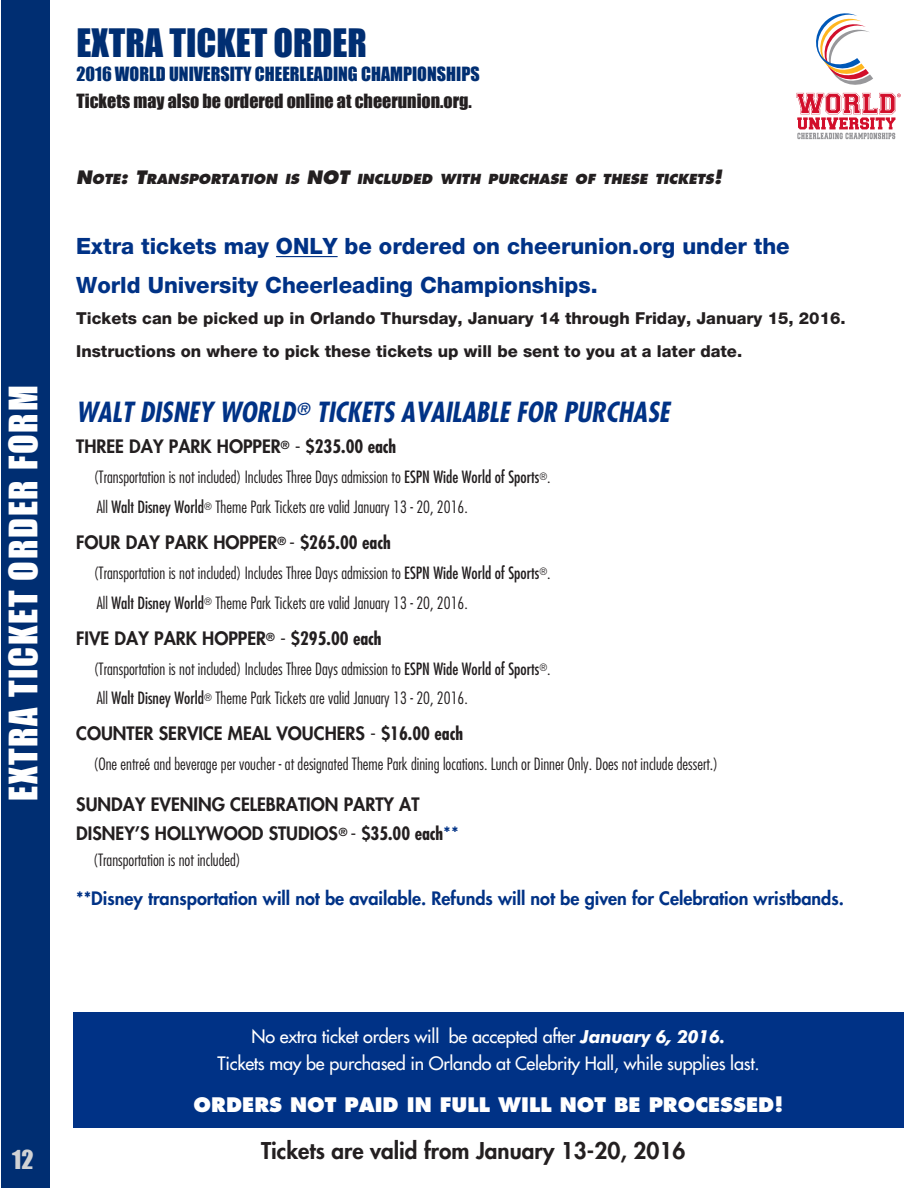
<style>
.page{position:relative;width:918px;height:1188px;background:#fff}
.page>*{position:absolute;margin:0;border:0;box-sizing:border-box;transform-origin:0 0}
.t1{font:36px "Impact";letter-spacing:.05em;color:#fff}
.t2{font:36px "Impact";color:#002e72}
.t3{font:italic 700 condensed 27px "Futura";color:#003286}
.t4{font:24px "Impact";color:#d1d2d4}
.t5{font:800 22.5px/38.5px "Helvetica Neue";color:#003286}
.t6{font:800 22.5px "Futura";color:#231f20}
.t7{font:800 19.5px "Futura";color:#fff}
.t8{font:800 18px/29.5px "Futura";color:#231f20}
.t9{font:18px/27px "Futura";letter-spacing:-.015em;color:#fff;text-align:center}
.t10{font:800 18px "Futura";color:#003286}
.t11{font:18px "Impact";color:#231f20}
.t12{font:18px "Impact";color:#002e72}
.t13{font:300 condensed 16.5px/29.8px "Futura";color:#231f20}
.t14{font:800 16.5px/33.2px "Helvetica Neue";color:#231f20}
.t15{font:italic 800 13.5px "Futura";color:#231f20}
.s1{font-size:18px}
.s2{font-weight:400}
.s3{font-weight:700;font-stretch:condensed}
.s4{font-weight:400;color:#003286}
.s5{font-family:"Futura BT";font-weight:700;font-style:italic}
</style>
<div class="page">
<div style="left:2px;top:0;width:48px;height:1188px;background:#002e72"></div>
<hr style="left:276px;top:256px;width:62px;height:1px;background:#003286">
<div style="left:73px;top:1012px;width:831px;height:116px;background:#003286"></div>
<svg style="left:797px;top:13px;width:104px;height:126px"></svg>
<h1 class="t1" style="left:1px;top:801px;width:417px;rotate:-90deg">EXTRA TICKET ORDER FORM</h1>
<h1 class="t2" style="left:76px;top:21px;width:292px">EXTRA TICKET ORDER</h1>
<p class="t12" style="left:76px;top:63px;width:405px">2016 WORLD UNIVERSITY CHEERLEADING CHAMPIONSHIPS</p>
<p class="t11" style="left:76px;top:90px;width:397px">Tickets may also be ordered online at cheerunion.org.</p>
<p class="t15" style="left:76px;top:171px;width:647px"><span class="s1">N</span>OTE<span class="s1">: T</span>RANSPORTATION IS <span class="s1">NOT</span> INCLUDED WITH PURCHASE OF THESE TICKETS<span class="s1">!</span></p>
<h3 class="t5" style="left:76px;top:227px;width:715px">Extra tickets may ONLY be ordered on cheerunion.org under the<br>World University Cheerleading Championships.</h3>
<p class="t14" style="left:76px;top:302px;width:771px">Tickets can be picked up in Orlando Thursday, January 14 through Friday, January 15, 2016.<br>Instructions on where to pick these tickets up will be sent to you at a later date.</p>
<h2 class="t3" style="left:76px;top:395px;width:595px">WALT DISNEY WORLD<sup>®</sup> TICKETS AVAILABLE FOR PURCHASE</h2>
<p class="t8" style="left:76px;top:432px;width:322px">THREE DAY PARK HOPPER<sup>®</sup> <span class="s2">-</span> <span class="s3">$235.00 each</span></p>
<p class="t13" style="left:94px;top:462px;width:459px">(Transportation is not included) Includes Three Days admission to <span class="s2">ESPN Wide World of Sports</span><sup>®</sup>.<br>All <span class="s2">Walt Disney World</span><sup>®</sup> Theme Park Tickets are valid January 13 - 20, 2016.</p>
<p class="t8" style="left:76px;top:527px;width:316px">FOUR DAY PARK HOPPER<sup>®</sup> <span class="s2">-</span> <span class="s3">$265.00 each</span></p>
<p class="t13" style="left:94px;top:558px;width:459px">(Transportation is not included) Includes Three Days admission to <span class="s2">ESPN Wide World of Sports</span><sup>®</sup>.<br>All <span class="s2">Walt Disney World</span><sup>®</sup> Theme Park Tickets are valid January 13 - 20, 2016.</p>
<p class="t8" style="left:76px;top:623px;width:307px">FIVE DAY PARK HOPPER<sup>®</sup> <span class="s2">-</span> <span class="s3">$295.00 each</span></p>
<p class="t13" style="left:94px;top:653px;width:459px">(Transportation is not included) Includes Three Days admission to <span class="s2">ESPN Wide World of Sports</span><sup>®</sup>.<br>All <span class="s2">Walt Disney World</span><sup>®</sup> Theme Park Tickets are valid January 13 - 20, 2016.</p>
<p class="t8" style="left:76px;top:719px;width:388px">COUNTER SERVICE MEAL VOUCHERS <span class="s2">-</span> <span class="s3">$16.00 each</span></p>
<p class="t13" style="left:93px;top:749px;width:626px">(One entreé and beverage per voucher - at designated Theme Park dining locations. Lunch or Dinner Only. Does not include dessert.)</p>
<p class="t8" style="left:76px;top:789px;width:384px">SUNDAY EVENING CELEBRATION PARTY AT<br>DISNEY’S HOLLYWOOD STUDIOS<sup>®</sup> <span class="s2">-</span> <span class="s3">$35.00 each</span><span class="s4">**</span></p>
<p class="t13" style="left:93px;top:844px;width:149px">(Transportation is not included)</p>
<p class="t10" style="left:76px;top:887px;width:769px">**Disney transportation will not be available. Refunds will not be given for Celebration wristbands.</p>
<h3 class="t4" style="left:12px;top:1144px;width:23px">12</h3>
<p class="t9" style="left:217px;top:1023px;width:544px">No extra ticket orders will be accepted after <span class="s5">January 6, 2016.<br></span>Tickets may be purchased in Orlando at Celebrity Hall, while supplies last.</p>
<p class="t7" style="left:194px;top:1093px;width:591px">ORDERS NOT PAID IN FULL WILL NOT BE PROCESSED!</p>
<h3 class="t6" style="left:261px;top:1135px;width:426px">Tickets are valid from January 13-20, 2016</h3>
</div>
